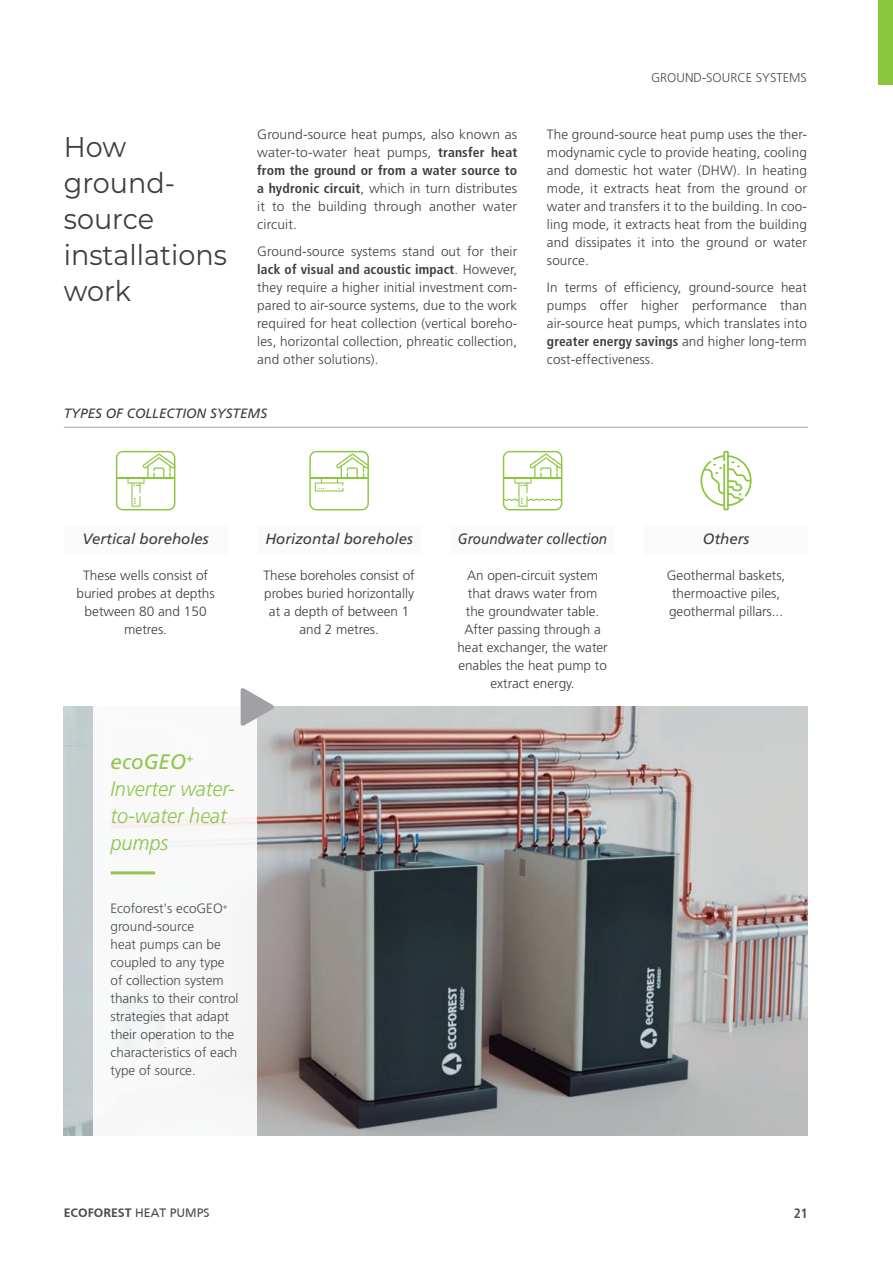
<style>
.page{position:relative;width:893px;height:1263px;background:#fff}
.page>*{position:absolute;margin:0;border:0;box-sizing:border-box;transform-origin:0 0}
.t1{font:28.5px/36px "Montserrat";color:#3e3e3f;scale:.95 1}
.t2{font:italic 300 21px/27px "Frutiger LT Std";color:#8bc63e;scale:.95 1}
.t3{font:italic 15px "Frutiger LT Std";color:#3e3e3f}
.t4{font:italic 15px "Frutiger LT Std";color:#3e3e3f;scale:.9 1}
.t5{font:300 13.5px/18px "Frutiger LT Std";color:#3e3e3f;text-align:justify}
.t6{font:italic 13.5px "Frutiger LT Std";color:#3e3e3f}
.t7{font:700 condensed 13.5px "Frutiger LT Std";color:#4b4c4d}
.t8{font:300 12.75px "Frutiger LT Std";color:#4b4c4d}
.t9{font:700 12.75px "Frutiger";color:#4b4c4d}
.s1{font-weight:700;font-stretch:condensed}
.s2{font-weight:400}
</style>
<div class="page">
<div style="left:878px;top:0;width:15px;height:85px;background:#8bc63e"></div>
<img style="left:64px;top:706px;width:744px;height:429px">
<div style="left:94px;top:706px;width:163px;height:429px;background:#f8f8f9"></div>
<hr style="left:111px;top:871px;width:44px;height:3px;background:#8bc63e">
<svg style="left:241px;top:688px;width:33px;height:38px"></svg>
<div style="left:64px;top:526px;width:163px;height:27px;background:#fafafa"></div>
<div style="left:257px;top:526px;width:164px;height:27px;background:#fafafa"></div>
<div style="left:451px;top:526px;width:163px;height:27px;background:#fafafa"></div>
<div style="left:644px;top:526px;width:164px;height:27px;background:#fafafa"></div>
<hr style="left:64px;top:427px;width:744px;height:1px;background:#a1a1a5">
<svg style="left:700px;top:451px;width:52px;height:59px"></svg>
<svg style="left:116px;top:451px;width:60px;height:59px"></svg>
<svg style="left:309px;top:451px;width:60px;height:59px"></svg>
<svg style="left:503px;top:451px;width:60px;height:59px"></svg>
<h1 class="t1" style="left:64px;top:128px;width:173px">How ground&shy;source installations work</h1>
<p class="t5" style="left:257px;top:126px;width:261px">Ground-source heat pumps, also known as water-to-water heat pumps, <span class="s1">transfer heat from the ground or from a water source to a hydronic circuit</span>, which in turn distributes it to the building through another water circuit.</p>
<p class="t5" style="left:257px;top:243px;width:261px">Ground-source systems stand out for their <span class="s1">lack of visual and acoustic impact</span>. However, they require a higher initial investment com&shy;pared to air-source systems, due to the work required for heat collection (vertical boreho&shy;les, horizontal collection, phreatic collection, and other solutions).</p>
<p class="t6" style="left:64px;top:405px;width:205px">TYPES OF COLLECTION SYSTEMS</p>
<p class="t8" style="left:651px;top:70px;width:157px">GROUND-SOURCE SYSTEMS</p>
<p class="t5" style="left:547px;top:126px;width:261px">The ground-source heat pump uses the ther&shy;modynamic cycle to provide heating, cooling and domestic hot water (DHW). In heating mode, it extracts heat from the ground or water and transfers it to the building. In coo&shy;ling mode, it extracts heat from the building and dissipates it into the ground or water source.</p>
<p class="t5" style="left:547px;top:279px;width:261px">In terms of efficiency, ground-source heat pumps offer higher performance than air-source heat pumps, which translates into <span class="s1">greater energy savings</span> and higher long-term cost-effectiveness.</p>
<p class="t3" style="left:83px;top:530px;width:128px">Vertical boreholes</p>
<p class="t5" style="left:76px;top:567px;width:140px;text-align:center">These wells consist of buried probes at depths between 80 and 150 metres.</p>
<p class="t5" style="left:263px;top:567px;width:153px;text-align:center">These boreholes consist of probes buried horizontally at a depth of between 1 and 2 metres.</p>
<p class="t5" style="left:457px;top:567px;width:152px;text-align:center">An open-circuit system that draws water from the groundwater table.<br>After passing through a heat exchanger, the water enables the heat pump to extract energy.</p>
<p class="t5" style="left:667px;top:567px;width:120px;text-align:left">Geothermal baskets, thermoactive piles, geothermal pillars...</p>
<p class="t3" style="left:265px;top:530px;width:149px">Horizontal boreholes</p>
<p class="t4" style="left:458px;top:530px;width:167px">Groundwater collection</p>
<p class="t3" style="left:703px;top:530px;width:48px">Others</p>
<h2 class="t2" style="left:111px;top:749px;width:132px"><span class="s2">ecoGEO</span><sup>+<br></sup>Inverter water&shy;to-water heat pumps</h2>
<p class="t5" style="left:111px;top:900px;width:130px;text-align:left">Ecoforest's ecoGEO<sup>+ </sup>ground-source<br>heat pumps can be coupled to any type of collection system thanks to their control strategies that adapt their operation to the characteristics of each type of source.</p>
<p class="t9" style="left:64px;top:1205px;width:147px">ECOFOREST <span class="s2">HEAT PUMPS</span></p>
<p class="t7" style="left:794px;top:1205px;width:16px">21</p>
</div>
